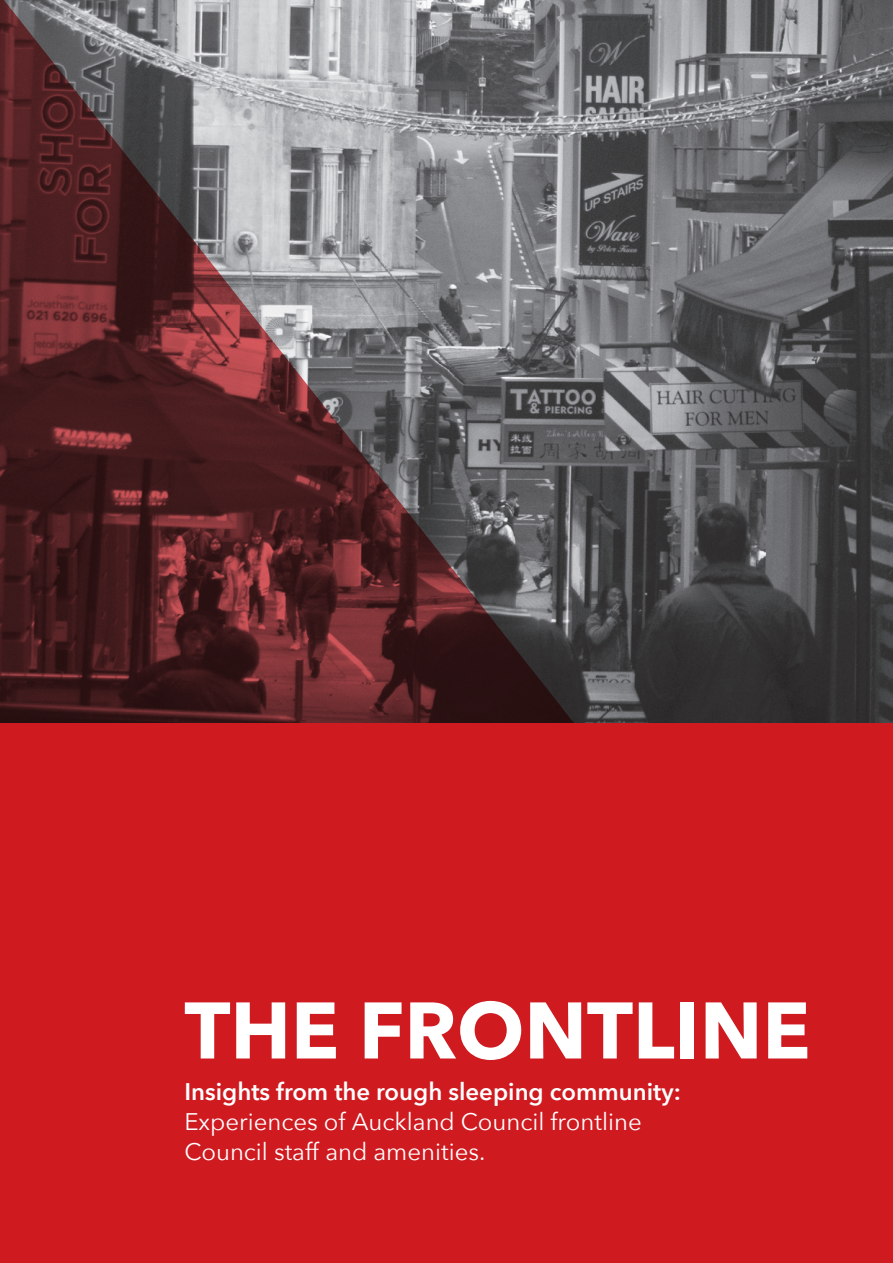
<style>
.page{position:relative;width:893px;height:1263px;background:#fff}
.page>*{position:absolute;margin:0;border:0;box-sizing:border-box;transform-origin:0 0}
.t1{font:700 79.2px "Avenir Next";color:#fff}
.t2{font:24px/30px "Avenir Next";color:#fff}
.t3{font:600 24px "Avenir Next";color:#fff}
</style>
<div class="page">
<img style="left:589px;top:0;width:304px;height:724px">
<svg style="left:0;top:0;width:589px;height:724px;background:#6a5356"></svg>
<div style="left:0;top:724px;width:893px;height:539px;background:#cf1a20"></div>
<h1 class="t1" style="left:184px;top:962px;width:627px">THE FRONTLINE</h1>
<p class="t3" style="left:184px;top:1071px;width:498px">Insights from the rough sleeping community:</p>
<p class="t2" style="left:184px;top:1106px;width:459px">Experiences of Auckland Council frontline<br>Council staff and amenities.</p>
</div>
